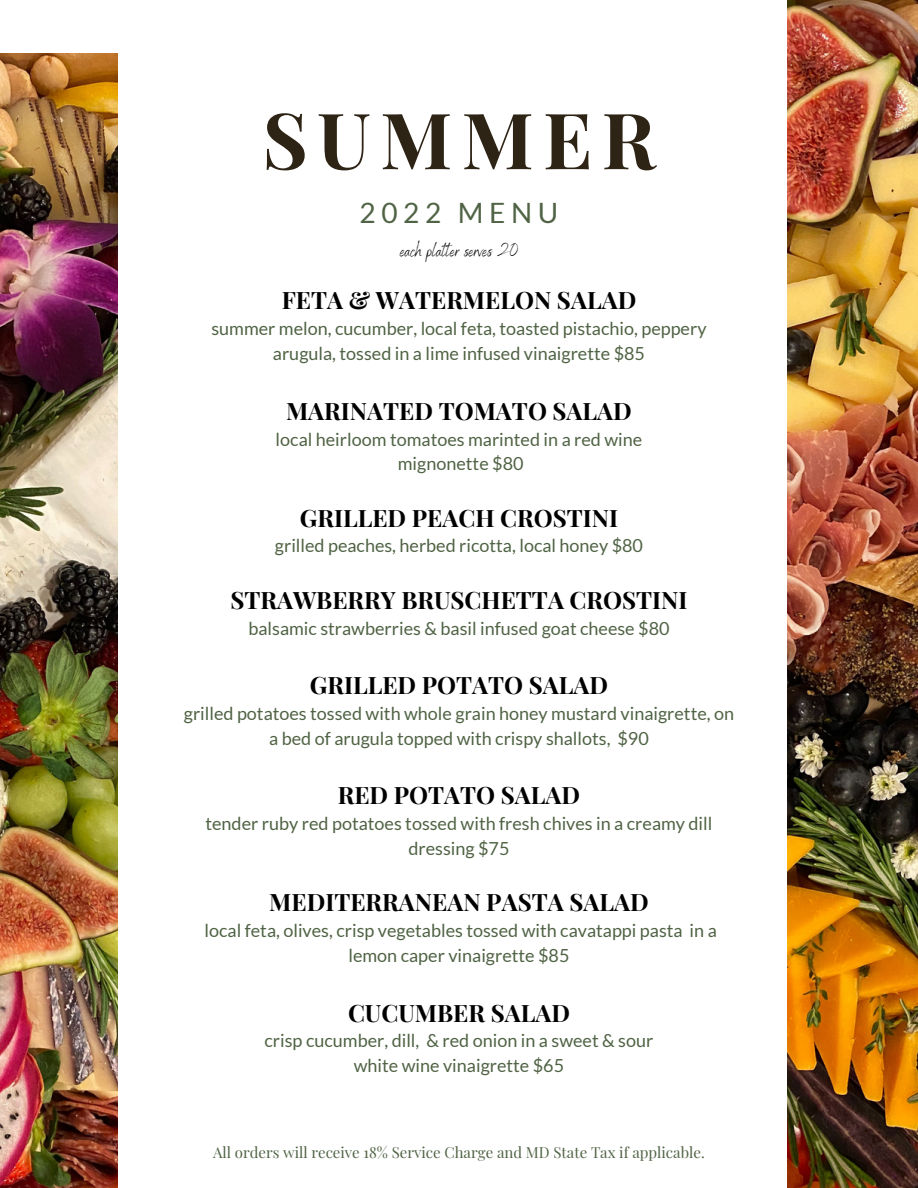
<style>
.page{position:relative;width:918px;height:1188px;background:#fff}
.page>*{position:absolute;margin:0;border:0;box-sizing:border-box;transform-origin:0 0}
.t1{font:700 77.85px "Playfair Display";letter-spacing:.12em;color:#2e2416}
.t2{font:28.05px "Lato";letter-spacing:.2em;color:#506344}
.t3{font:700 24px "Playfair Display";color:#000}
.t4{font:18px/24.8px "Lato";color:#506344;text-align:center}
.t5{font:18px "Benedict";color:#000}
.t6{font:15px "Playfair Display";color:#506344}
</style>
<div class="page">
<img style="left:0;top:53px;width:118px;height:1135px">
<img style="left:788px;top:0;width:130px;height:1188px">
<h1 class="t1" style="left:262px;top:85px;width:395px">SUMMER</h1>
<h2 class="t2" style="left:360px;top:195px;width:200px">2022 MENU</h2>
<p class="t5" style="left:400px;top:239px;width:119px">each platter serves 20</p>
<h3 class="t3" style="left:282px;top:283px;width:356px">FETA &amp; WATERMELON SALAD</h3>
<h3 class="t4" style="left:211px;top:316px;width:497px">summer melon, cucumber, local feta, toasted pistachio, peppery arugula, tossed in a lime infused vinaigrette $85</h3>
<h3 class="t3" style="left:286px;top:394px;width:347px">MARINATED TOMATO SALAD</h3>
<h3 class="t4" style="left:276px;top:426px;width:368px">local heirloom tomatoes marinted in a red wine mignonette $80</h3>
<h3 class="t3" style="left:300px;top:501px;width:320px">GRILLED PEACH CROSTINI</h3>
<h3 class="t4" style="left:275px;top:533px;width:370px">grilled peaches, herbed ricotta, local honey $80</h3>
<h3 class="t3" style="left:230px;top:583px;width:459px">STRAWBERRY BRUSCHETTA CROSTINI</h3>
<h3 class="t4" style="left:248px;top:615px;width:423px">balsamic strawberries &amp; basil infused goat cheese $80</h3>
<h3 class="t3" style="left:310px;top:668px;width:300px">GRILLED POTATO SALAD</h3>
<h3 class="t4" style="left:184px;top:701px;width:552px">grilled potatoes tossed with whole grain honey mustard vinaigrette, on a bed of arugula topped with crispy shallots, $90</h3>
<h3 class="t3" style="left:338px;top:778px;width:244px">RED POTATO SALAD</h3>
<h3 class="t4" style="left:205px;top:811px;width:508px">tender ruby red potatoes tossed with fresh chives in a creamy dill dressing $75</h3>
<h3 class="t3" style="left:269px;top:885px;width:381px">MEDITERRANEAN PASTA SALAD</h3>
<h3 class="t4" style="left:205px;top:918px;width:514px">local feta, olives, crisp vegetables tossed with cavatappi pasta in a lemon caper vinaigrette $85</h3>
<h3 class="t3" style="left:348px;top:996px;width:223px">CUCUMBER SALAD</h3>
<h3 class="t4" style="left:265px;top:1028px;width:390px">crisp cucumber, dill, &amp; red onion in a sweet &amp; sour white wine vinaigrette $65</h3>
<h3 class="t6" style="left:213px;top:1142px;width:493px">All orders will receive 18% Service Charge and MD State Tax if applicable.</h3>
</div>
